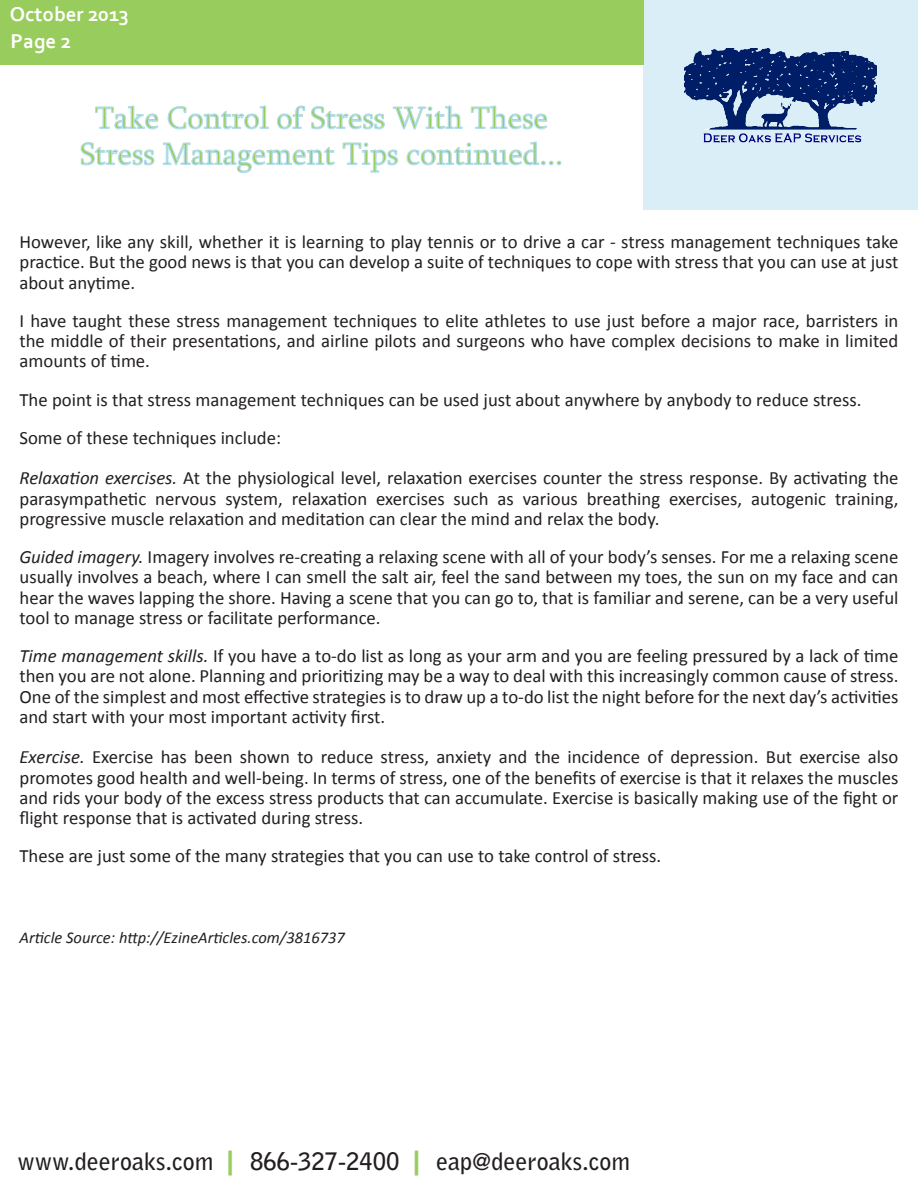
<style>
.page{position:relative;width:918px;height:1188px;background:#fff}
.page>*{position:absolute;margin:0;border:0;box-sizing:border-box;transform-origin:0 0}
.t1{font:31.5px/36px "Sylfaen";color:#98cc5c;text-align:center}
.t2{font:700 24px "Bell Gothic Std";color:#231f20}
.t3{font:700 21px "Corbel";color:#fff}
.t4{font:18.75px/20.2px "Calibri";color:#231f20;text-align:justify}
.t5{font:italic 16.5px "Calibri";color:#231f20}
.s1{font-style:italic}
.s2{font-family:"Arial";font-weight:900;font-size:27px;color:#98cc5c}
</style>
<div class="page">
<div style="left:643px;top:0;width:275px;height:209px;background:#d9eef6"></div>
<img style="left:685px;top:48px;width:191px;height:95px">
<div style="left:0;top:0;width:643px;height:64px;background:#98cc5c"></div>
<svg style="left:80px;top:105px;width:482px;height:68px"></svg>
<p class="t3" style="left:10px;top:1px;width:121px">October 2013</p>
<p class="t3" style="left:11px;top:28px;width:62px">Page 2</p>
<p class="t1" style="left:80px;top:99px;width:485px">Take Control of Stress With These<br>Stress Management Tips continued...</p>
<p class="t4" style="left:20px;top:232px;width:880px">However, like any skill, whether it is learning to play tennis or to drive a car - stress management techniques take practice. But the good news is that you can develop a suite of techniques to cope with stress that you can use at just about anytime.</p>
<p class="t4" style="left:20px;top:311px;width:880px">I have taught these stress management techniques to elite athletes to use just before a major race, barristers in the middle of their presentations, and airline pilots and surgeons who have complex decisions to make in limited amounts of time.</p>
<p class="t4" style="left:20px;top:389px;width:843px">The point is that stress management techniques can be used just about anywhere by anybody to reduce stress.</p>
<p class="t4" style="left:20px;top:428px;width:263px">Some of these techniques include:</p>
<p class="t4" style="left:20px;top:468px;width:881px"><span class="s1">Relaxation exercises.</span> At the physiological level, relaxation exercises counter the stress response. By activating the parasympathetic nervous system, relaxation exercises such as various breathing exercises, autogenic training, progressive muscle relaxation and meditation can clear the mind and relax the body.</p>
<p class="t4" style="left:20px;top:547px;width:881px"><span class="s1">Guided imagery.</span> Imagery involves re-creating a relaxing scene with all of your body’s senses. For me a relaxing scene usually involves a beach, where I can smell the salt air, feel the sand between my toes, the sun on my face and can hear the waves lapping the shore. Having a scene that you can go to, that is familiar and serene, can be a very useful tool to manage stress or facilitate performance.</p>
<p class="t4" style="left:20px;top:646px;width:880px"><span class="s1">Time management skills.</span> If you have a to-do list as long as your arm and you are feeling pressured by a lack of time then you are not alone. Planning and prioritizing may be a way to deal with this increasingly common cause of stress.</p>
<p class="t4" style="left:20px;top:686px;width:880px">One of the simplest and most effective strategies is to draw up a to-do list the night before for the next day’s activities and start with your most important activity first.</p>
<p class="t4" style="left:20px;top:747px;width:881px"><span class="s1">Exercise.</span> Exercise has been shown to reduce stress, anxiety and the incidence of depression. But exercise also promotes good health and well-being. In terms of stress, one of the benefits of exercise is that it relaxes the muscles and rids your body of the excess stress products that can accumulate. Exercise is basically making use of the fight or flight response that is activated during stress.</p>
<p class="t4" style="left:20px;top:846px;width:643px">These are just some of the many strategies that you can use to take control of stress.</p>
<p class="t5" style="left:20px;top:927px;width:327px">Article Source: http://EzineArticles.com/3816737</p>
<p class="t2" style="left:17px;top:1147px;width:614px">www.deeroaks.com <span class="s2">|</span> 866-327-2400 <span class="s2">|</span> eap@deeroaks.com</p>
</div>
